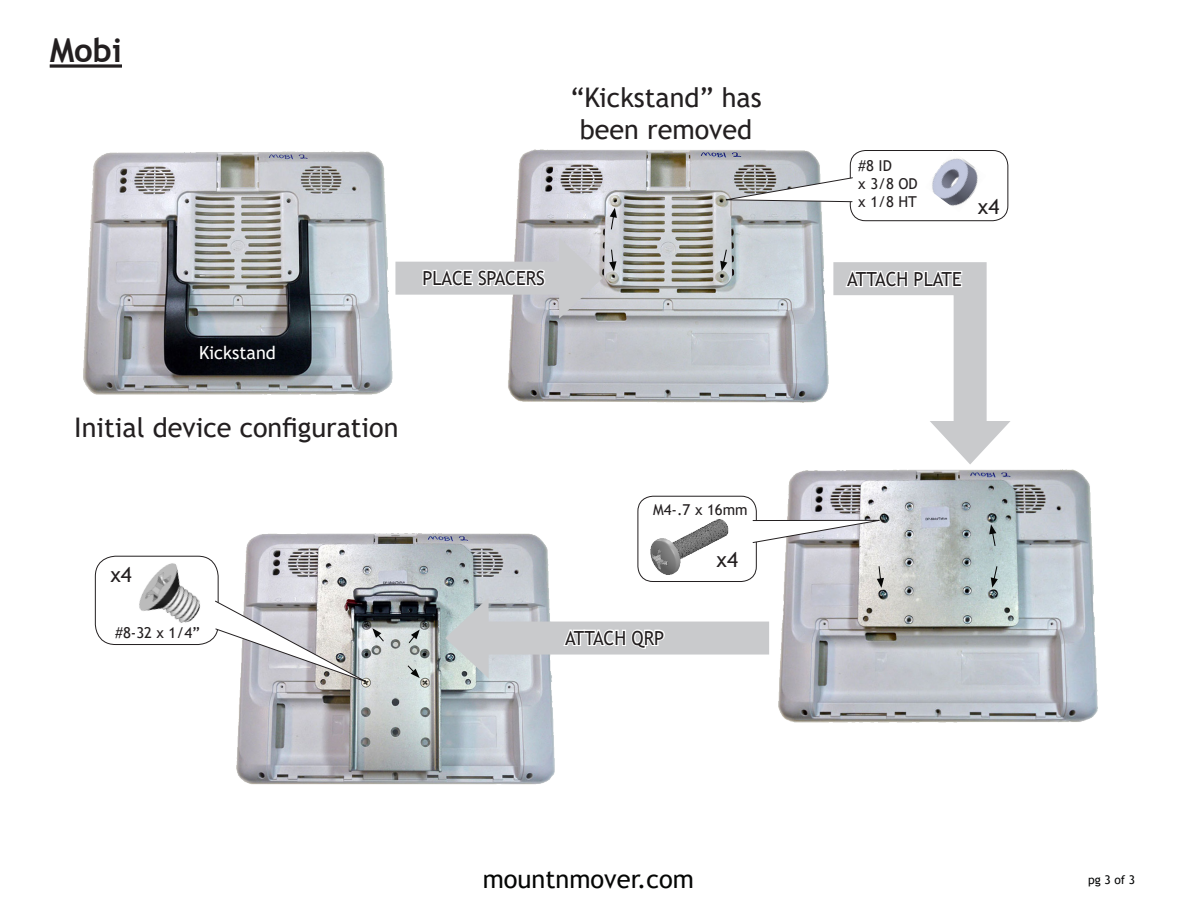
<style>
.page{position:relative;width:1188px;height:918px;background:#fff}
.page>*{position:absolute;margin:0;border:0;box-sizing:border-box;transform-origin:0 0}
.t1{font:700 33px "Trebuchet MS";color:#231f20}
.t2{font:27px/32.4px "Trebuchet MS";color:#231f20;text-align:center}
.t3{font:25.5px "Trebuchet MS";color:#050605}
.t4{font:21px "Trebuchet MS";color:#231f20}
.t5{font:19.5px "Trebuchet MS";color:#231f20;scale:.93 1}
.t6{font:18px "Trebuchet MS";color:#fff}
.t7{font:15px "Trebuchet MS";color:#231f20}
.t8{font:12px "Trebuchet MS";color:#050606}
</style>
<div class="page">
<img style="left:236px;top:533px;width:353px;height:252px">
<div style="left:474px;top:622px;width:295px;height:33px;background:#c9cacc"></div>
<svg style="left:445px;top:598px;width:44px;height:80px;background:#c0c8c9"></svg>
<svg style="left:563px;top:629px;width:102px;height:20px"></svg>
<img style="left:739px;top:469px;width:359px;height:254px">
<svg style="left:877px;top:262px;width:110px;height:159px"></svg>
<svg style="left:930px;top:421px;width:81px;height:43px"></svg>
<img style="left:482px;top:149px;width:395px;height:326px">
<div style="left:395px;top:262px;width:179px;height:33px;background:#c9cacc"></div>
<img style="left:83px;top:151px;width:362px;height:244px">
<img style="left:638px;top:496px;width:118px;height:86px">
<div style="left:638px;top:496px;width:119px;height:86px;border:1px solid #231f20;border-radius:15px"></div>
<svg style="left:752px;top:520px;width:136px;height:23px"></svg>
<img style="left:95px;top:556px;width:123px;height:89px">
<div style="left:95px;top:556px;width:124px;height:89px;border:1px solid #231f20;border-radius:20px"></div>
<svg style="left:421px;top:266px;width:125px;height:22px"></svg>
<svg style="left:844px;top:267px;width:120px;height:22px"></svg>
<svg style="left:50px;top:64px;width:72px;height:4px"></svg>
<div style="left:850px;top:151px;width:158px;height:70px;background:#fff;border-radius:15px"></div>
<div style="left:850px;top:150px;width:158px;height:71px;border:1px solid #231f20;border-radius:15px"></div>
<svg style="left:718px;top:177px;width:135px;height:25px"></svg>
<img style="left:925px;top:151px;width:61px;height:55px">
<svg style="left:214px;top:600px;width:171px;height:86px"></svg>
<svg style="left:408px;top:630px;width:12px;height:14px"></svg>
<svg style="left:407px;top:665px;width:13px;height:13px"></svg>
<svg style="left:718px;top:248px;width:14px;height:23px"></svg>
<svg style="left:559px;top:238px;width:61px;height:81px;background:#bfc0c2"></svg>
<svg style="left:605px;top:208px;width:15px;height:23px"></svg>
<svg style="left:988px;top:565px;width:14px;height:23px"></svg>
<svg style="left:872px;top:565px;width:16px;height:23px"></svg>
<svg style="left:985px;top:524px;width:18px;height:24px"></svg>
<p class="t1" style="left:50px;top:29px;width:74px">Mobi</p>
<p class="t6" style="left:199px;top:341px;width:78px">Kickstand</p>
<p class="t2" style="left:74px;top:411px;width:326px">Initial device configuration</p>
<p class="t4" style="left:110px;top:561px;width:23px">x4</p>
<p class="t7" style="left:115px;top:623px;width:86px">#8-32 x 1/4”</p>
<p class="t2" style="left:570px;top:81px;width:193px">“Kickstand” has been removed</p>
<p class="t7" style="left:858px;top:156px;width:35px">#8 ID</p>
<p class="t7" style="left:858px;top:174px;width:61px">x 3/8 OD</p>
<p class="t7" style="left:858px;top:192px;width:60px">x 1/8 HT</p>
<p class="t4" style="left:978px;top:194px;width:23px">x4</p>
<p class="t5" style="left:422px;top:266px;width:133px">PLACE SPACERS</p>
<p class="t5" style="left:847px;top:267px;width:125px">ATTACH PLATE</p>
<p class="t7" style="left:653px;top:500px;width:96px">M4-.7 x 16mm</p>
<p class="t4" style="left:716px;top:546px;width:23px">x4</p>
<p class="t5" style="left:565px;top:626px;width:108px">ATTACH QRP</p>
<p class="t3" style="left:483px;top:863px;width:213px">mountnmover.com</p>
<p class="t8" style="left:1088px;top:872px;width:49px">pg 3 of 3</p>
</div>
